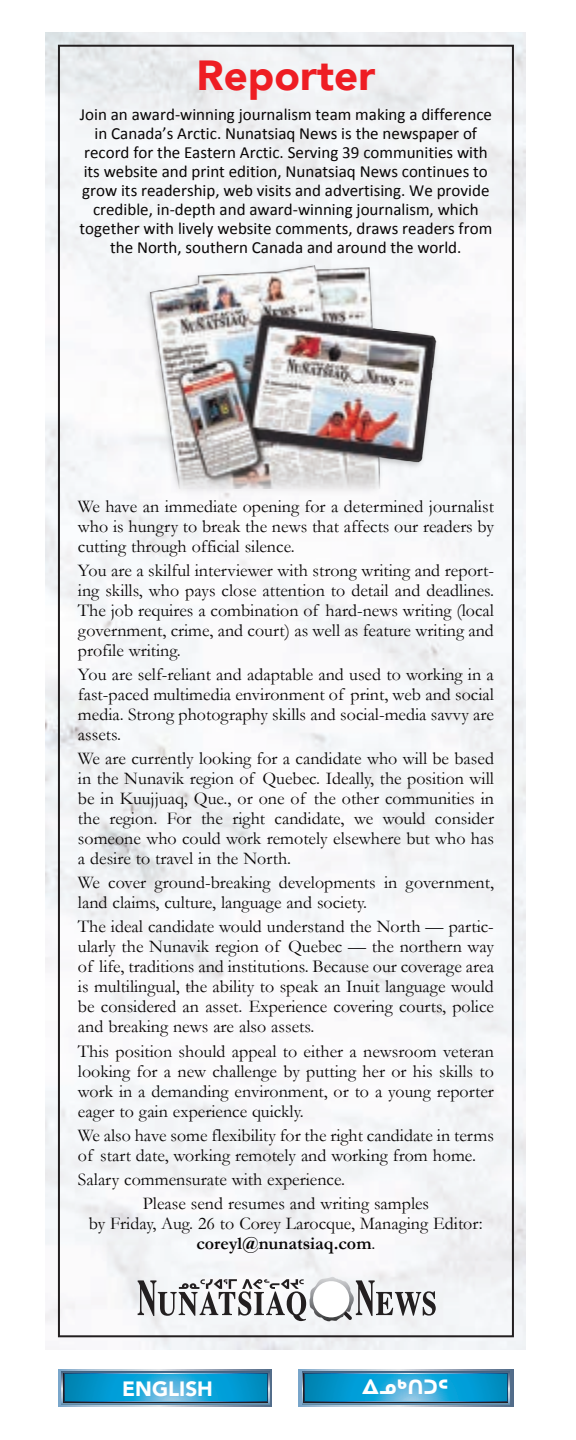
<style>
.page{position:relative;width:576px;height:1440px;background:#fff}
.page>*{position:absolute;margin:0;border:0;box-sizing:border-box;transform-origin:0 0}
.t1{font:900 42px "Avenir";color:#ee1d23}
.t2{font:900 20.6px "Avenir";color:#fff}
.t3{font:800 19px "Pigiarniq";color:#fff}
.t4{font:18px/20px "Garamond";color:#080505;text-align:justify}
.t5{font:17px/19px "Calibri";color:#080505;text-align:center}
.s1{font-weight:700}
</style>
<div class="page">
<img style="left:46px;top:33px;width:480px;height:1316px">
<div style="left:60px;top:47px;width:452px;height:1288px;background:#f5f7f9"></div>
<img style="left:52px;top:1220px;width:459px;height:130px">
<svg style="left:138px;top:1277px;width:298px;height:44px"></svg>
<img style="left:148px;top:266px;width:291px;height:223px">
<svg style="left:299px;top:1369px;width:214px;height:38px"></svg>
<svg style="left:302px;top:1371px;width:208px;height:33px"></svg>
<svg style="left:304px;top:1373px;width:204px;height:1px"></svg>
<div style="left:304px;top:1374px;width:204px;height:28px;background:#008bbc"></div>
<svg style="left:305px;top:1375px;width:192px;height:26px"></svg>
<svg style="left:58px;top:1369px;width:213px;height:38px"></svg>
<svg style="left:62px;top:1371px;width:208px;height:33px"></svg>
<svg style="left:64px;top:1373px;width:204px;height:29px"></svg>
<svg style="left:64px;top:1374px;width:203px;height:28px"></svg>
<svg style="left:65px;top:1375px;width:201px;height:26px;background:#169fd2"></svg>
<p class="t1" style="left:197px;top:48px;width:180px">Reporter</p>
<p class="t5" style="left:80px;top:104px;width:414px">Join an award‐winning journalism team making a difference in Canada’s Arctic. Nunatsiaq News is the newspaper of record for the Eastern Arctic. Serving 39 communities with its website and print edition, Nunatsiaq News continues to grow its readership, web visits and advertising. We provide credible, in‐depth and award‐winning journalism, which together with lively website comments, draws readers from the North, southern Canada and around the world.</p>
<p class="t4" style="left:78px;top:496px;width:418px">We have an immediate opening for a determined journalist who is hungry to break the news that affects our readers by cutting through official silence.</p>
<p class="t4" style="left:78px;top:561px;width:418px">You are a skilful interviewer with strong writing and report&shy;ing skills, who pays close attention to detail and deadlines.<br>The job requires a combination of hard-news writing (local government, crime, and court) as well as feature writing and profile writing.</p>
<p class="t4" style="left:78px;top:665px;width:418px">You are self-reliant and adaptable and used to working in a fast-paced multimedia environment of print, web and social media. Strong photography skills and social-media savvy are assets.</p>
<p class="t4" style="left:78px;top:749px;width:418px">We are currently looking for a candidate who will be based in the Nunavik region of Quebec. Ideally, the position will be in Kuujjuaq, Que., or one of the other communities in the region. For the right candidate, we would consider someone who could work remotely elsewhere but who has a desire to travel in the North.</p>
<p class="t4" style="left:78px;top:873px;width:417px">We cover ground-breaking developments in government, land claims, culture, language and society.</p>
<p class="t4" style="left:78px;top:917px;width:418px">The ideal candidate would understand the North — partic&shy;ularly the Nunavik region of Quebec — the northern way of life, traditions and institutions. Because our coverage area is multilingual, the ability to speak an Inuit language would be considered an asset. Experience covering courts, police and breaking news are also assets.</p>
<p class="t4" style="left:78px;top:1041px;width:418px">This position should appeal to either a newsroom veteran looking for a new challenge by putting her or his skills to work in a demanding environment, or to a young reporter eager to gain experience quickly.</p>
<p class="t4" style="left:78px;top:1125px;width:418px">We also have some flexibility for the right candidate in terms of start date, working remotely and working from home.</p>
<p class="t4" style="left:143px;top:1167px;width:288px;line-height:24.2px;text-indent:-65px">Salary commensurate with experience.<br>Please send resumes and writing samples</p>
<p class="t4" style="left:89px;top:1214px;width:395px;text-align:center">by Friday, Aug. 26 to Corey Larocque, Managing Editor: <span class="s1">coreyl@nunatsiaq.com</span>.</p>
<p class="t2" style="left:122px;top:1375px;width:92px">ENGLISH</p>
<p class="t3" style="left:362px;top:1373px;width:88px">ᐃᓄᒃᑎᑐᑦ</p>
</div>
